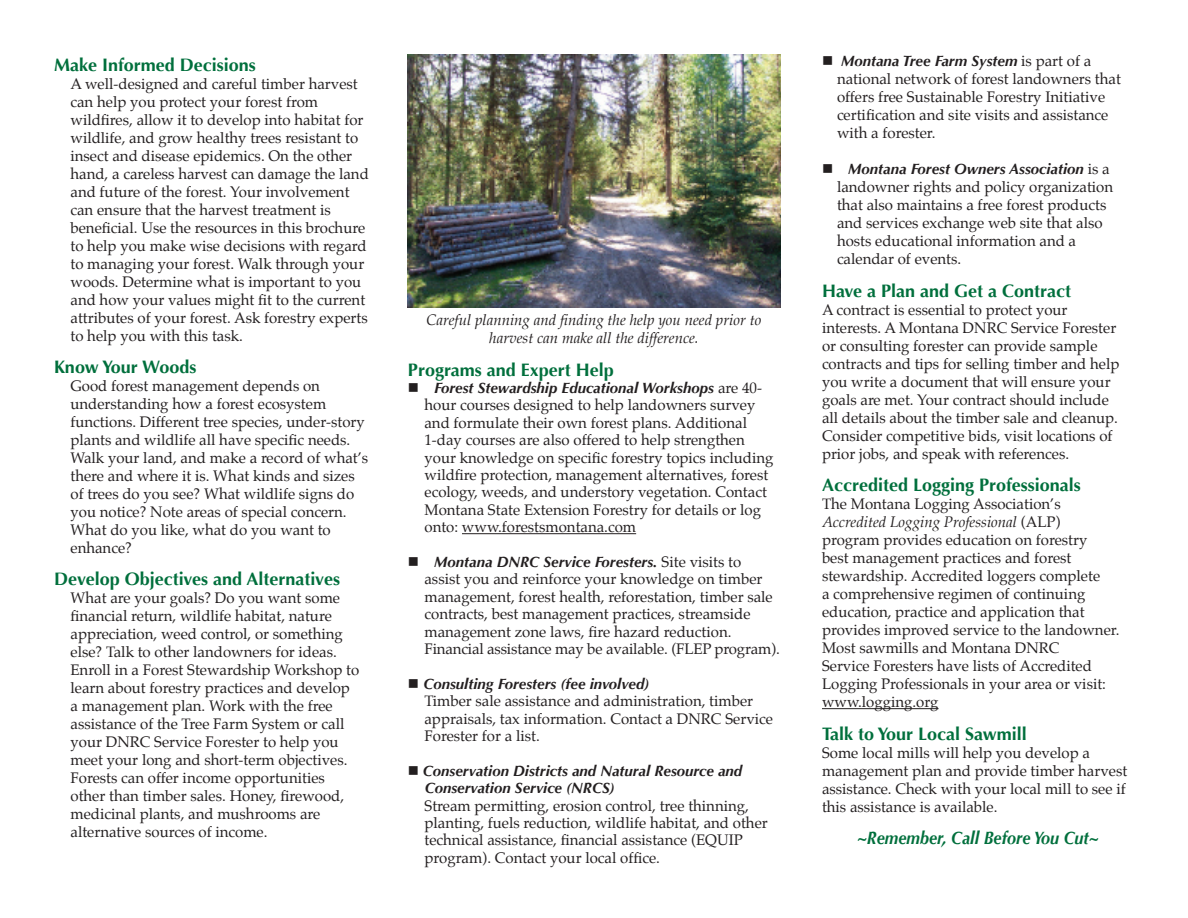
<style>
.page{position:relative;width:1188px;height:918px;background:#fff}
.page>*{position:absolute;margin:0;border:0;box-sizing:border-box;transform-origin:0 0}
.t1{font:700 18px "Optima";color:#006f3c}
.t2{font:italic 700 18px "Optima";color:#006f3c;scale:.9 1}
.t3{font:15px/18px "Palatino";color:#231f20}
.t4{font:italic 700 15px/17.4px "Optima";color:#231f20}
.t5{font:italic 15px/18px "Palatino";color:#231f20;text-align:center}
.s1{font-family:"Palatino";font-weight:400;font-style:normal}
.s2{font-style:italic}
</style>
<div class="page">
<hr style="left:462px;top:533px;width:174px;height:1px;background:#231f20">
<hr style="left:822px;top:708px;width:117px;height:1px;background:#231f20">
<img style="left:408px;top:54px;width:372px;height:253px">
<p class="t1" style="left:54px;top:54px;width:203px">Make Informed Decisions</p>
<p class="t3" style="left:70px;top:76px;width:300px">A well-designed and careful timber harvest can help you protect your forest from wildfires, allow it to develop into habitat for wildlife, and grow healthy trees resistant to insect and disease epidemics. On the other hand, a careless harvest can damage the land and future of the forest. Your involvement can ensure that the harvest treatment is beneficial. Use the resources in this brochure to help you make wise decisions with regard to managing your forest. Walk through your woods. Determine what is important to you and how your values might fit to the current attributes of your forest. Ask forestry experts to help you with this task.</p>
<p class="t1" style="left:54px;top:356px;width:144px">Know Your Woods</p>
<p class="t3" style="left:70px;top:378px;width:299px">Good forest management depends on understanding how a forest ecosystem functions. Different tree species, under-story plants and wildlife all have specific needs.<br>Walk your land, and make a record of what’s there and where it is. What kinds and sizes of trees do you see? What wildlife signs do you notice? Note areas of special concern.<br>What do you like, what do you want to enhance?</p>
<p class="t1" style="left:54px;top:569px;width:288px">Develop Objectives and Alternatives</p>
<p class="t3" style="left:70px;top:591px;width:290px">What are your goals? Do you want some financial return, wildlife habitat, nature appreciation, weed control, or something else? Talk to other landowners for ideas.<br>Enroll in a Forest Stewardship Workshop to learn about forestry practices and develop a management plan. Work with the free assistance of the Tree Farm System or call your DNRC Service Forester to help you meet your long and short-term objectives.<br>Forests can offer income opportunities other than timber sales. Honey, firewood, medicinal plants, and mushrooms are alternative sources of income.</p>
<p class="t5" style="left:427px;top:313px;width:336px">Careful planning and finding the help you need prior to harvest can make all the difference.</p>
<p class="t1" style="left:408px;top:359px;width:207px">Programs and Expert Help</p>
<p class="t4" style="left:408px;top:379px;width:356px">■ Forest Stewardship Educational Workshops <span class="s1">are 40-</span></p>
<p class="t3" style="left:424px;top:398px;width:351px;line-height:17.4px">hour courses designed to help landowners survey and formulate their own forest plans. Additional 1-day courses are also offered to help strengthen your knowledge on specific forestry topics including wildfire protection, management alternatives, forest ecology, weeds, and understory vegetation. Contact Montana State Extension Forestry for details or log onto: www.forestsmontana.com</p>
<p class="t4" style="left:408px;top:553px;width:335px">■ Montana DNRC Service Foresters. <span class="s1">Site visits to</span></p>
<p class="t3" style="left:424px;top:572px;width:357px;line-height:17.4px">assist you and reinforce your knowledge on timber management, forest health, reforestation, timber sale contracts, best management practices, streamside management zone laws, fire hazard reduction.<br>Financial assistance may be available. (FLEP program).</p>
<p class="t4" style="left:408px;top:675px;width:243px">■ Consulting Foresters (fee involved)</p>
<p class="t3" style="left:424px;top:694px;width:350px;line-height:17.4px">Timber sale assistance and administration, timber appraisals, tax information. Contact a DNRC Service<br>Forester for a list.</p>
<p class="t4" style="left:425px;top:762px;width:319px;text-indent:-17px">■ Conservation Districts and Natural Resource and<br>Conservation Service (NRCS)</p>
<p class="t3" style="left:424px;top:798px;width:345px;line-height:17.5px">Stream permitting, erosion control, tree thinning, planting, fuels reduction, wildlife habitat, and other technical assistance, financial assistance (EQUIP program). Contact your local office.</p>
<p class="t4" style="left:822px;top:53px;width:271px">■ Montana Tree Farm System <span class="s1">is part of a</span></p>
<p class="t3" style="left:837px;top:71px;width:285px">national network of forest landowners that offers free Sustainable Forestry Initiative certification and site visits and assistance with a forester.</p>
<p class="t4" style="left:822px;top:161px;width:289px">■ Montana Forest Owners Association <span class="s1">is a</span></p>
<p class="t3" style="left:837px;top:179px;width:278px">landowner rights and policy organization that also maintains a free forest products and services exchange web site that also hosts educational information and a calendar of events.</p>
<p class="t1" style="left:822px;top:280px;width:251px">Have a Plan and Get a Contract</p>
<p class="t3" style="left:822px;top:302px;width:299px">A contract is essential to protect your interests. A Montana DNRC Service Forester or consulting forester can provide sample contracts and tips for selling timber and help you write a document that will ensure your goals are met. Your contract should include all details about the timber sale and cleanup.<br>Consider competitive bids, visit locations of prior jobs, and speak with references.</p>
<p class="t1" style="left:822px;top:475px;width:260px">Accredited Logging Professionals</p>
<p class="t3" style="left:822px;top:496px;width:299px">The Montana Logging Association’s <span class="s2">Accredited Logging Professional</span> (ALP) program provides education on forestry<br>best management practices and forest stewardship. Accredited loggers complete<br>a comprehensive regimen of continuing education, practice and application that provides improved service to the landowner.<br>Most sawmills and Montana DNRC<br>Service Foresters have lists of Accredited Logging Professionals in your area or visit: www.logging.org</p>
<p class="t1" style="left:822px;top:723px;width:206px">Talk to Your Local Sawmill</p>
<p class="t3" style="left:822px;top:745px;width:307px">Some local mills will help you develop a management plan and provide timber harvest assistance. Check with your local mill to see if this assistance is available.</p>
<p class="t2" style="left:857px;top:827px;width:270px">~Remember, Call Before You Cut~</p>
</div>
